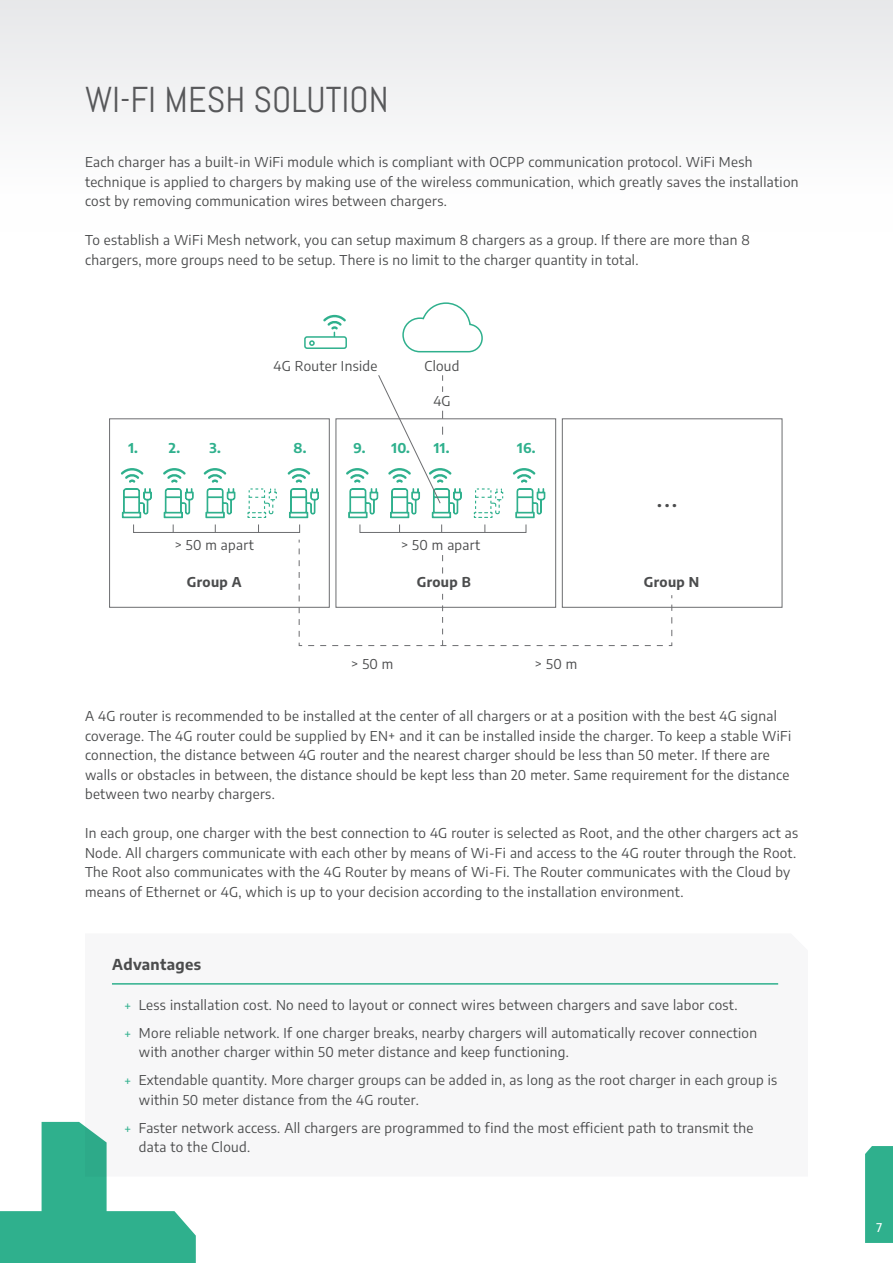
<style>
.page{position:relative;width:893px;height:1263px;background:#fff}
.page>*{position:absolute;margin:0;border:0;box-sizing:border-box;transform-origin:0 0}
.t1{font:36px "Abel";color:#57585a}
.t2{font:29.55px "Encode Sans";color:#4b4c4d}
.Bullets{font:700 15px "Encode Sans";letter-spacing:.025em;color:#4b4c4d}
.Bullets-2{font:13.5px/19.5px "Encode Sans";letter-spacing:.025em;color:#4b4c4d}
.t3{font:700 13.5px "Encode Sans";color:#2fb08d}
.t4{font:700 13.5px "Encode Sans";letter-spacing:.025em;color:#4b4c4d}
.t5{font:500 12px "Encode Sans";color:#fff}
</style>
<div class="page">
<div style="left:865px;top:1146px;width:28px;height:97px;background:#2fb08d"></div>
<div style="left:0;top:0;width:893px;height:232px;background:#f4f5f5"></div>
<svg style="left:402px;top:302px;width:80px;height:51px"></svg>
<div style="left:360px;top:524px;width:166px;height:9px;border:1px solid #6c6d70"></div>
<svg style="left:473px;top:488px;width:31px;height:30px"></svg>
<div style="left:109px;top:418px;width:221px;height:190px;border:1px solid #6c6d70"></div>
<div style="left:133px;top:524px;width:167px;height:9px;border:1px solid #6c6d70"></div>
<svg style="left:247px;top:488px;width:30px;height:30px"></svg>
<svg style="left:298px;top:539px;width:375px;height:107px"></svg>
<div style="left:562px;top:418px;width:220px;height:190px;border:1px solid #6c6d70"></div>
<div style="left:304px;top:336px;width:43px;height:13px;border:2px solid #2fb08d;border-radius:2px"></div>
<svg style="left:309px;top:340px;width:6px;height:6px"></svg>
<svg style="left:323px;top:315px;width:23px;height:21px"></svg>
<svg style="left:121px;top:468px;width:31px;height:50px"></svg>
<svg style="left:163px;top:468px;width:31px;height:50px"></svg>
<svg style="left:204px;top:468px;width:32px;height:50px"></svg>
<svg style="left:513px;top:468px;width:33px;height:50px"></svg>
<svg style="left:288px;top:468px;width:31px;height:50px"></svg>
<svg style="left:346px;top:375px;width:116px;height:143px"></svg>
<hr style="left:112px;top:983px;width:666px;height:1px;background:#2fb08d">
<svg style="left:0;top:1122px;width:196px;height:141px"></svg>
<p class="t1" style="left:85px;top:77px;width:305px">WI-FI MESH SOLUTION</p>
<p class="Bullets-2" style="left:85px;top:152px;width:715px">Each charger has a built-in WiFi module which is compliant with OCPP communication protocol. WiFi Mesh technique is applied to chargers by making use of the wireless communication, which greatly saves the installation cost by removing communication wires between chargers.</p>
<p class="Bullets-2" style="left:85px;top:230px;width:666px">To establish a WiFi Mesh network, you can setup maximum 8 chargers as a group. If there are more than 8 chargers, more groups need to be setup. There is no limit to the charger quantity in total.</p>
<p class="Bullets-2" style="left:274px;top:356px;width:105px">4G Router Inside</p>
<p class="Bullets-2" style="left:424px;top:356px;width:37px">Cloud</p>
<p class="t3" style="left:128px;top:438px;width:11px">1.</p>
<p class="t3" style="left:169px;top:438px;width:13px">2.</p>
<p class="t3" style="left:210px;top:438px;width:13px">3.</p>
<p class="t3" style="left:293px;top:438px;width:15px">8.</p>
<p class="Bullets-2" style="left:175px;top:535px;width:81px">&gt; 50 m apart</p>
<p class="t4" style="left:187px;top:573px;width:56px">Group A</p>
<p class="Bullets-2" style="left:433px;top:390px;width:19px">4G</p>
<p class="t3" style="left:353px;top:438px;width:14px">9.</p>
<p class="t3" style="left:391px;top:438px;width:20px">10.</p>
<p class="t3" style="left:434px;top:438px;width:17px">11.</p>
<p class="t3" style="left:517px;top:438px;width:20px">16.</p>
<p class="Bullets-2" style="left:401px;top:535px;width:81px">&gt; 50 m apart</p>
<p class="t4" style="left:417px;top:573px;width:56px">Group B</p>
<p class="Bullets-2" style="left:351px;top:654px;width:44px">&gt; 50 m</p>
<p class="Bullets-2" style="left:535px;top:654px;width:44px">&gt; 50 m</p>
<p class="t2" style="left:656px;top:476px;width:23px">...</p>
<p class="t4" style="left:644px;top:573px;width:57px">Group N</p>
<p class="Bullets-2" style="left:85px;top:706px;width:708px">A 4G router is recommended to be installed at the center of all chargers or at a position with the best 4G signal coverage. The 4G router could be supplied by EN+ and it can be installed inside the charger. To keep a stable WiFi connection, the distance between 4G router and the nearest charger should be less than 50 meter. If there are walls or obstacles in between, the distance should be kept less than 20 meter. Same requirement for the distance between two nearby chargers.</p>
<p class="Bullets-2" style="left:85px;top:823px;width:714px">In each group, one charger with the best connection to 4G router is selected as Root, and the other chargers act as Node. All chargers communicate with each other by means of Wi-Fi and access to the 4G router through the Root.<br>The Root also communicates with the 4G Router by means of Wi-Fi. The Router communicates with the Cloud by means of Ethernet or 4G, which is up to your decision according to the installation environment.</p>
<p class="Bullets" style="left:112px;top:954px;width:90px">Advantages</p>
<p class="Bullets-2" style="left:139px;top:994px;width:600px">Less installation cost. No need to layout or connect wires between chargers and save labor cost.</p>
<p class="Bullets-2" style="left:139px;top:1022px;width:620px">More reliable network. If one charger breaks, nearby chargers will automatically recover connection with another charger within 50 meter distance and keep functioning.</p>
<p class="Bullets-2" style="left:139px;top:1070px;width:640px">Extendable quantity. More charger groups can be added in, as long as the root charger in each group is within 50 meter distance from the 4G router.</p>
<p class="Bullets-2" style="left:139px;top:1117px;width:616px">Faster network access. All chargers are programmed to find the most efficient path to transmit the data to the Cloud.</p>
<p class="t5" style="left:876px;top:1220px;width:7px">7</p>
</div>
